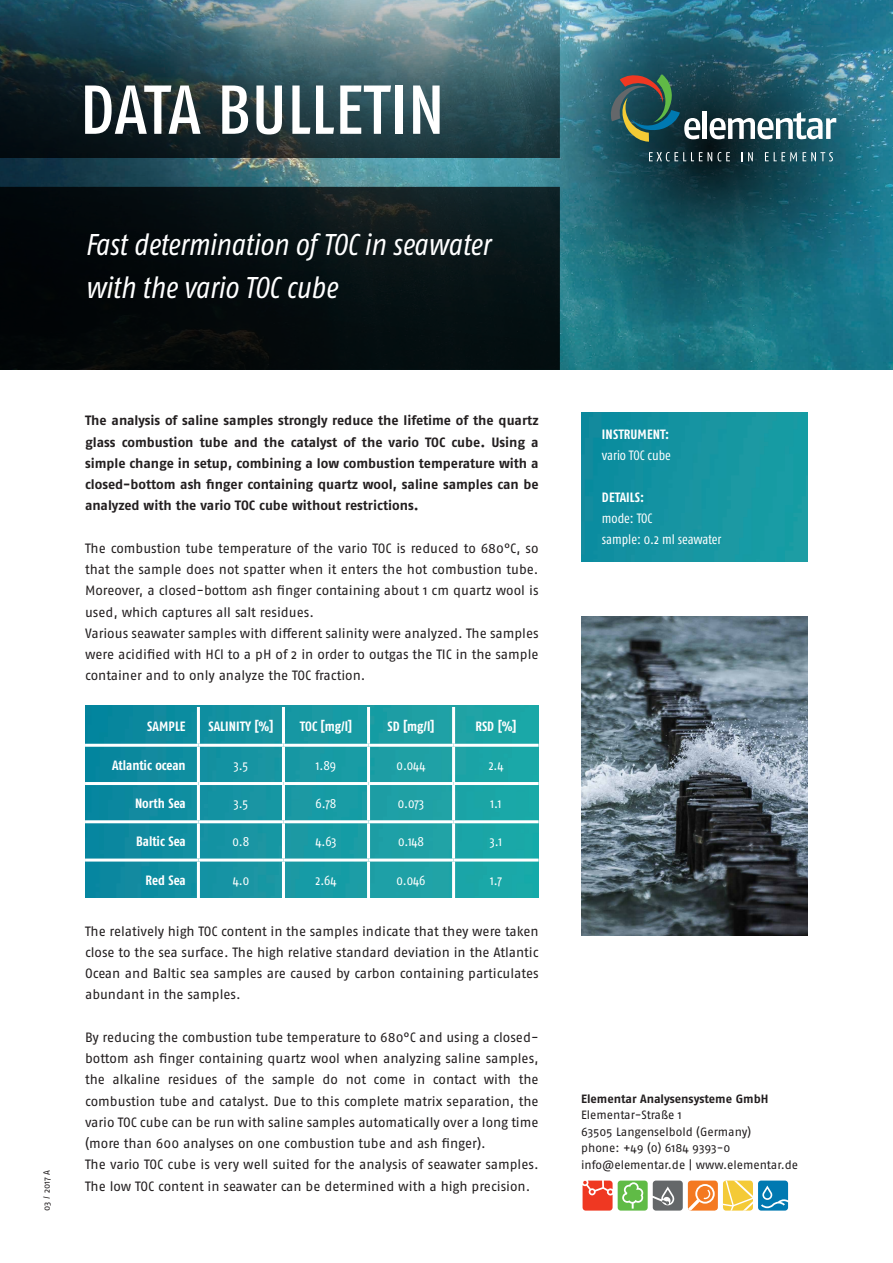
<style>
.page{position:relative;width:893px;height:1263px;background:#fff}
.page>*{position:absolute;margin:0;border:0;box-sizing:border-box;transform-origin:0 0}
.t1{font:500 condensed 69px "Fago Pro";letter-spacing:.01em;color:#fff}
.t2{font:italic condensed 30px/42.5px "Fago Pro";letter-spacing:-.005em;color:#fff}
.t3{font:13.5px/21.3px "Fago Pro";color:#231f20}
.t4{font:700 13.5px/21.3px "Fago Pro";color:#231f20;text-align:justify}
.t5{font:condensed 13.5px/21px "Fago Pro";color:#fff}
.t6{font:700 condensed 13.5px "Fago Pro";color:#fff}
.t7{font:12px/16.5px "Fago Pro";letter-spacing:-.005em;color:#231f20}
.t8{font:700 12px "Fago Pro";color:#231f20}
.t9{font:9px "Fago Pro";letter-spacing:-.005em;color:#231f20}
</style>
<div class="page">
<img style="left:560px;top:343px;width:333px;height:27px">
<img style="left:581px;top:412px;width:227px;height:149px">
<img style="left:85px;top:706px;width:454px;height:191px">
<div style="left:618px;top:1180px;width:30px;height:30px;background:#60bb46;border-radius:3px"></div>
<svg style="left:622px;top:1182px;width:21px;height:26px"></svg>
<svg style="left:583px;top:1180px;width:30px;height:30px"></svg>
<div style="left:688px;top:1180px;width:30px;height:30px;background:#f47921;border-radius:3px"></div>
<div style="left:695px;top:1184px;width:20px;height:19px;border:2px solid #fff;border-radius:50%"></div>
<svg style="left:653px;top:1180px;width:58px;height:30px"></svg>
<svg style="left:723px;top:1180px;width:65px;height:30px;background:#97b695"></svg>
<svg style="left:560px;top:0;width:333px;height:343px;background:#22697a"></svg>
<svg style="left:609px;top:74px;width:92px;height:68px;background:#375755"></svg>
<hr style="left:703px;top:111px;width:4px;height:28px;background:#fff">
<svg style="left:710px;top:112px;width:126px;height:27px"></svg>
<svg style="left:649px;top:152px;width:81px;height:9px"></svg>
<svg style="left:748px;top:152px;width:5px;height:9px"></svg>
<svg style="left:765px;top:152px;width:32px;height:9px"></svg>
<svg style="left:803px;top:152px;width:30px;height:9px"></svg>
<svg style="left:0;top:0;width:560px;height:370px;background:#1d3238"></svg>
<img style="left:581px;top:617px;width:227px;height:318px">
<hr style="left:197px;top:707px;width:3px;height:37px;background:#fff">
<hr style="left:282px;top:707px;width:3px;height:37px;background:#fff">
<hr style="left:85px;top:744px;width:113px;height:3px;background:#fff">
<hr style="left:198px;top:744px;width:85px;height:3px;background:#fff">
<hr style="left:197px;top:747px;width:3px;height:35px;background:#fff">
<hr style="left:283px;top:744px;width:86px;height:3px;background:#fff">
<hr style="left:282px;top:747px;width:3px;height:35px;background:#fff">
<hr style="left:369px;top:744px;width:85px;height:3px;background:#fff">
<hr style="left:454px;top:744px;width:85px;height:3px;background:#fff">
<hr style="left:85px;top:782px;width:113px;height:3px;background:#fff">
<hr style="left:198px;top:782px;width:85px;height:3px;background:#fff">
<hr style="left:197px;top:785px;width:3px;height:35px;background:#fff">
<hr style="left:283px;top:782px;width:86px;height:3px;background:#fff">
<hr style="left:282px;top:785px;width:3px;height:35px;background:#fff">
<hr style="left:369px;top:782px;width:85px;height:3px;background:#fff">
<hr style="left:454px;top:782px;width:85px;height:3px;background:#fff">
<hr style="left:85px;top:820px;width:113px;height:3px;background:#fff">
<hr style="left:198px;top:820px;width:85px;height:3px;background:#fff">
<hr style="left:197px;top:823px;width:3px;height:35px;background:#fff">
<hr style="left:283px;top:820px;width:86px;height:3px;background:#fff">
<hr style="left:282px;top:823px;width:3px;height:35px;background:#fff">
<hr style="left:369px;top:820px;width:85px;height:3px;background:#fff">
<hr style="left:454px;top:820px;width:85px;height:3px;background:#fff">
<hr style="left:85px;top:858px;width:113px;height:3px;background:#fff">
<hr style="left:198px;top:858px;width:85px;height:3px;background:#fff">
<hr style="left:197px;top:861px;width:3px;height:37px;background:#fff">
<hr style="left:283px;top:858px;width:86px;height:3px;background:#fff">
<hr style="left:282px;top:861px;width:3px;height:37px;background:#fff">
<hr style="left:369px;top:858px;width:85px;height:3px;background:#fff">
<hr style="left:454px;top:858px;width:85px;height:3px;background:#fff">
<hr style="left:367px;top:707px;width:3px;height:37px;background:#fff">
<hr style="left:452px;top:707px;width:3px;height:37px;background:#fff">
<hr style="left:367px;top:747px;width:3px;height:35px;background:#fff">
<hr style="left:452px;top:747px;width:3px;height:35px;background:#fff">
<hr style="left:367px;top:785px;width:3px;height:35px;background:#fff">
<hr style="left:452px;top:785px;width:3px;height:35px;background:#fff">
<hr style="left:367px;top:823px;width:3px;height:35px;background:#fff">
<hr style="left:452px;top:823px;width:3px;height:35px;background:#fff">
<hr style="left:367px;top:861px;width:3px;height:37px;background:#fff">
<hr style="left:452px;top:861px;width:3px;height:37px;background:#fff">
<h1 class="t1" style="left:80px;top:68px;width:366px">DATA BULLETIN</h1>
<h2 class="t2" style="left:85px;top:223px;width:406px">Fast determination of TOC in seawater with the vario TOC cube</h2>
<p class="t9" style="left:41px;top:1211px;width:42px;rotate:-90deg">03 / 2017 A</p>
<p class="t4" style="left:85px;top:410px;width:455px">The analysis of saline samples strongly reduce the lifetime of the quartz glass combustion tube and the catalyst of the vario TOC cube. Using a simple change in setup, combining a low combustion temperature with a closed-bottom ash finger containing quartz wool, saline samples can be analyzed with the vario TOC cube without restrictions.</p>
<p class="t3" style="left:85px;top:537px;width:455px">The combustion tube temperature of the vario TOC is reduced to 680°C, so that the sample does not spatter when it enters the hot combustion tube.<br>Moreover, a closed-bottom ash finger containing about 1 cm quartz wool is used, which captures all salt residues.<br>Various seawater samples with different salinity were analyzed. The samples were acidified with HCl to a pH of 2 in order to outgas the TIC in the sample container and to only analyze the TOC fraction.</p>
<p class="t6" style="left:147px;top:719px;width:40px">SAMPLE</p>
<p class="t6" style="left:208px;top:719px;width:67px">SALINITY [%]</p>
<p class="t6" style="left:300px;top:719px;width:54px">TOC [mg/l]</p>
<p class="t6" style="left:387px;top:719px;width:49px">SD [mg/l]</p>
<p class="t6" style="left:475px;top:719px;width:43px">RSD [%]</p>
<p class="t6" style="left:112px;top:757px;width:75px">Atlantic ocean</p>
<p class="t5" style="left:234px;top:754px;width:16px">3.5</p>
<p class="t5" style="left:316px;top:754px;width:22px">1.89</p>
<p class="t5" style="left:397px;top:754px;width:30px">0.044</p>
<p class="t5" style="left:489px;top:754px;width:16px">2.4</p>
<p class="t6" style="left:135px;top:795px;width:52px">North Sea</p>
<p class="t5" style="left:234px;top:793px;width:16px">3.5</p>
<p class="t5" style="left:316px;top:793px;width:22px">6.78</p>
<p class="t5" style="left:398px;top:793px;width:28px">0.073</p>
<p class="t5" style="left:491px;top:793px;width:12px">1.1</p>
<p class="t6" style="left:136px;top:833px;width:51px">Baltic Sea</p>
<p class="t5" style="left:233px;top:831px;width:18px">0.8</p>
<p class="t5" style="left:315px;top:831px;width:23px">4.63</p>
<p class="t5" style="left:398px;top:831px;width:28px">0.148</p>
<p class="t5" style="left:490px;top:831px;width:14px">3.1</p>
<p class="t6" style="left:146px;top:872px;width:42px">Red Sea</p>
<p class="t5" style="left:233px;top:869px;width:18px">4.0</p>
<p class="t5" style="left:315px;top:869px;width:23px">2.64</p>
<p class="t5" style="left:397px;top:869px;width:30px">0.046</p>
<p class="t5" style="left:490px;top:869px;width:13px">1.7</p>
<p class="t3" style="left:85px;top:920px;width:455px;text-align:justify">The relatively high TOC content in the samples indicate that they were taken close to the sea surface. The high relative standard deviation in the Atlantic Ocean and Baltic sea samples are caused by carbon containing particulates abundant in the samples.</p>
<p class="t3" style="left:85px;top:1026px;width:455px">By reducing the combustion tube temperature to 680°C and using a closed&shy;bottom ash finger containing quartz wool when analyzing saline samples, the alkaline residues of the sample do not come in contact with the combustion tube and catalyst. Due to this complete matrix separation, the vario TOC cube can be run with saline samples automatically over a long time (more than 600 analyses on one combustion tube and ash finger).<br>The vario TOC cube is very well suited for the analysis of seawater samples.<br>The low TOC content in seawater can be determined with a high precision.</p>
<p class="t6" style="left:602px;top:426px;width:69px">INSTRUMENT:</p>
<p class="t5" style="left:602px;top:445px;width:71px">vario TOC cube</p>
<p class="t6" style="left:602px;top:489px;width:44px">DETAILS:</p>
<p class="t5" style="left:602px;top:508px;width:121px">mode: TOC<br>sample: 0.2 ml seawater</p>
<p class="t8" style="left:581px;top:1091px;width:189px">Elementar Analysensysteme GmbH</p>
<p class="t7" style="left:581px;top:1107px;width:219px">Elementar-Straße 1<br>63505 Langenselbold (Germany)<br>phone: +49 (0) 6184 9393-0 info@elementar.de | www.elementar.de</p>
</div>
